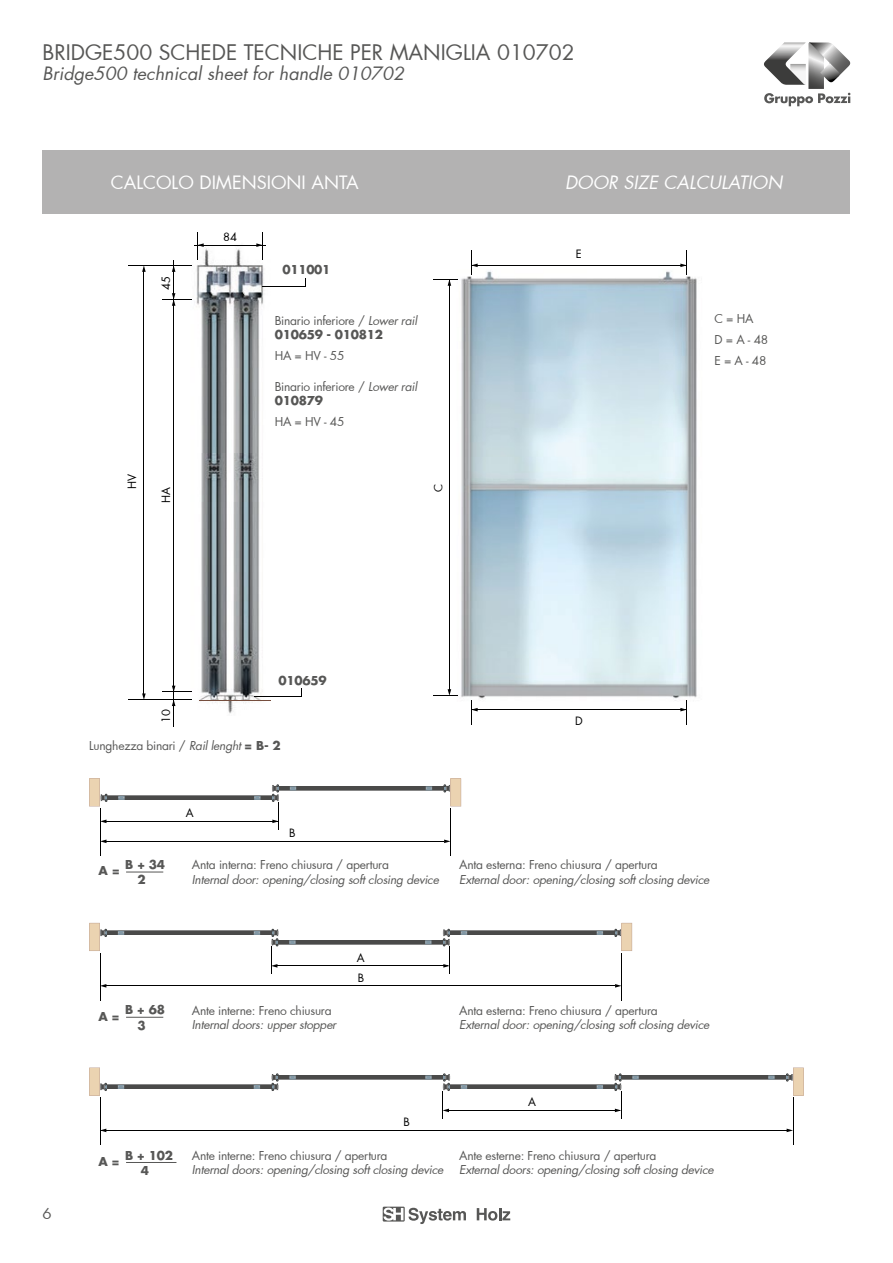
<style>
.page{position:relative;width:893px;height:1263px;background:#fff}
.page>*{position:absolute;margin:0;border:0;box-sizing:border-box;transform-origin:0 0}
.t1{font:21px "Futura";color:#575756}
.t2{font:italic 18px "Futura";color:#575756}
.t3{font:18px "Futura";color:#fff}
.t4{font:italic 18px "Futura";color:#fff}
.t5{font:15px "Futura";color:#575756}
.t6{font:12px/14.4px "Futura";letter-spacing:-.02em;color:#575756}
.t7{font:italic 12px "Futura";letter-spacing:-.02em;color:#575756}
.t8{font:700 12px/15.3px "Futura";letter-spacing:-.02em;color:#575756;text-align:center}
.t9{font:11.25px/20.1px "Futura";color:#000}
.s1{font-style:italic}
.s2{font-weight:700}
</style>
<div class="page">
<svg style="left:383px;top:1206px;width:83px;height:18px"></svg>
<svg style="left:477px;top:1208px;width:33px;height:12px"></svg>
<svg style="left:764px;top:42px;width:86px;height:64px"></svg>
<img style="left:196px;top:246px;width:68px;height:207px">
<img style="left:201px;top:453px;width:58px;height:49px">
<img style="left:179px;top:502px;width:92px;height:212px">
<img style="left:461px;top:271px;width:236px;height:430px">
<svg style="left:622px;top:1075px;width:164px;height:5px"></svg>
<hr style="left:620px;top:1076px;width:170px;height:3px;background:#4a4a49">
<svg style="left:632px;top:1075px;width:7px;height:4px"></svg>
<svg style="left:768px;top:1075px;width:7px;height:4px"></svg>
<hr style="left:449px;top:1085px;width:169px;height:4px;background:#4a4a49">
<svg style="left:461px;top:1085px;width:6px;height:4px"></svg>
<svg style="left:597px;top:1085px;width:6px;height:4px"></svg>
<svg style="left:279px;top:1075px;width:164px;height:5px"></svg>
<hr style="left:277px;top:1076px;width:170px;height:3px;background:#4a4a49">
<svg style="left:289px;top:1075px;width:7px;height:4px"></svg>
<svg style="left:425px;top:1075px;width:7px;height:4px"></svg>
<hr style="left:106px;top:1085px;width:169px;height:4px;background:#4a4a49">
<svg style="left:271px;top:1073px;width:8px;height:18px"></svg>
<svg style="left:118px;top:1085px;width:6px;height:4px"></svg>
<svg style="left:254px;top:1085px;width:6px;height:4px"></svg>
<hr style="left:199px;top:700px;width:71px;height:1px;background:#764e3e">
<hr style="left:278px;top:786px;width:169px;height:4px;background:#4a4a49">
<svg style="left:290px;top:786px;width:6px;height:4px"></svg>
<svg style="left:426px;top:786px;width:6px;height:4px"></svg>
<svg style="left:443px;top:778px;width:18px;height:28px"></svg>
<svg style="left:107px;top:795px;width:165px;height:5px"></svg>
<hr style="left:106px;top:796px;width:170px;height:3px;background:#4a4a49">
<svg style="left:89px;top:778px;width:18px;height:28px"></svg>
<svg style="left:118px;top:796px;width:7px;height:4px"></svg>
<svg style="left:254px;top:796px;width:7px;height:4px"></svg>
<hr style="left:449px;top:931px;width:169px;height:4px;background:#4a4a49">
<svg style="left:461px;top:931px;width:6px;height:4px"></svg>
<svg style="left:597px;top:931px;width:6px;height:4px"></svg>
<hr style="left:277px;top:940px;width:170px;height:4px;background:#4a4a49">
<svg style="left:289px;top:940px;width:7px;height:4px"></svg>
<svg style="left:425px;top:940px;width:6px;height:4px"></svg>
<hr style="left:106px;top:931px;width:169px;height:4px;background:#4a4a49">
<svg style="left:118px;top:931px;width:6px;height:4px"></svg>
<svg style="left:254px;top:931px;width:6px;height:4px"></svg>
<svg style="left:89px;top:923px;width:18px;height:28px"></svg>
<svg style="left:614px;top:923px;width:18px;height:28px"></svg>
<svg style="left:89px;top:1067px;width:18px;height:28px"></svg>
<svg style="left:786px;top:1067px;width:18px;height:28px"></svg>
<hr style="left:471px;top:265px;width:216px;height:1px;background:#000">
<svg style="left:680px;top:250px;width:7px;height:25px"></svg>
<svg style="left:471px;top:250px;width:7px;height:25px"></svg>
<hr style="left:449px;top:279px;width:1px;height:413px;background:#000">
<svg style="left:433px;top:279px;width:25px;height:7px"></svg>
<svg style="left:433px;top:689px;width:25px;height:7px"></svg>
<hr style="left:471px;top:709px;width:216px;height:1px;background:#000">
<svg style="left:680px;top:700px;width:7px;height:25px"></svg>
<svg style="left:471px;top:700px;width:7px;height:25px"></svg>
<hr style="left:128px;top:265px;width:64px;height:1px;background:#000">
<hr style="left:128px;top:700px;width:64px;height:1px;background:#000">
<hr style="left:144px;top:271px;width:1px;height:426px;background:#000">
<svg style="left:142px;top:266px;width:4px;height:6px"></svg>
<svg style="left:142px;top:693px;width:4px;height:7px"></svg>
<hr style="left:174px;top:260px;width:1px;height:466px;background:#000">
<svg style="left:172px;top:266px;width:3px;height:6px"></svg>
<svg style="left:197px;top:232px;width:7px;height:27px"></svg>
<svg style="left:256px;top:232px;width:7px;height:27px"></svg>
<svg style="left:172px;top:686px;width:3px;height:5px"></svg>
<hr style="left:162px;top:691px;width:30px;height:1px;background:#000">
<svg style="left:172px;top:700px;width:3px;height:6px"></svg>
<hr style="left:162px;top:299px;width:30px;height:1px;background:#000">
<svg style="left:172px;top:293px;width:3px;height:13px"></svg>
<hr style="left:254px;top:696px;width:48px;height:1px;background:#000">
<hr style="left:262px;top:286px;width:44px;height:1px;background:#000">
<hr style="left:100px;top:1097px;width:1px;height:48px;background:#000">
<hr style="left:793px;top:1097px;width:1px;height:48px;background:#000">
<hr style="left:100px;top:1130px;width:687px;height:1px;background:#000">
<svg style="left:787px;top:1128px;width:6px;height:4px"></svg>
<hr style="left:446px;top:1110px;width:174px;height:1px;background:#000">
<svg style="left:614px;top:1073px;width:8px;height:45px"></svg>
<svg style="left:443px;top:1073px;width:7px;height:40px"></svg>
<hr style="left:100px;top:953px;width:1px;height:47px;background:#000">
<hr style="left:621px;top:953px;width:1px;height:47px;background:#000">
<hr style="left:104px;top:986px;width:511px;height:1px;background:#000">
<svg style="left:615px;top:984px;width:6px;height:3px"></svg>
<hr style="left:275px;top:966px;width:173px;height:1px;background:#000">
<svg style="left:443px;top:929px;width:8px;height:45px"></svg>
<svg style="left:271px;top:929px;width:8px;height:45px"></svg>
<hr style="left:100px;top:808px;width:1px;height:48px;background:#000">
<hr style="left:451px;top:808px;width:1px;height:48px;background:#000">
<hr style="left:104px;top:841px;width:340px;height:1px;background:#000">
<svg style="left:444px;top:839px;width:7px;height:4px"></svg>
<svg style="left:101px;top:839px;width:5px;height:4px"></svg>
<hr style="left:104px;top:821px;width:173px;height:1px;background:#000">
<svg style="left:101px;top:819px;width:5px;height:4px"></svg>
<svg style="left:272px;top:784px;width:8px;height:45px"></svg>
<hr style="left:194px;top:245px;width:72px;height:1px;background:#000">
<div style="left:43px;top:150px;width:807px;height:64px;background:#b3b2b2"></div>
<hr style="left:126px;top:872px;width:37px;height:1px;background:#575756">
<hr style="left:126px;top:1017px;width:37px;height:1px;background:#575756">
<hr style="left:126px;top:1162px;width:50px;height:1px;background:#575756">
<h1 class="t1" style="left:43px;top:38px;width:534px">BRIDGE500 SCHEDE TECNICHE PER MANIGLIA 010702</h1>
<h2 class="t2" style="left:43px;top:61px;width:363px">Bridge500 technical sheet for handle 010702</h2>
<h2 class="t3" style="left:111px;top:170px;width:249px">CALCOLO DIMENSIONI ANTA</h2>
<h2 class="t4" style="left:565px;top:170px;width:219px">DOOR SIZE CALCULATION</h2>
<p class="t9" style="left:156px;top:290px;width:15px;rotate:-90deg">45</p>
<p class="t9" style="left:122px;top:489px;width:17px;rotate:-90deg">HV</p>
<p class="t9" style="left:156px;top:503px;width:17px;rotate:-90deg">HA</p>
<p class="t9" style="left:223px;top:226px;width:15px">84</p>
<p class="t8" style="left:282px;top:261px;width:50px">011001</p>
<p class="t6" style="left:275px;top:313px;width:144px">Binario inferiore / <span class="s1">Lower rail<br></span><span class="s2">010659 - 010812</span></p>
<p class="t6" style="left:275px;top:348px;width:71px">HA = HV - 55</p>
<p class="t6" style="left:275px;top:379px;width:144px">Binario inferiore / <span class="s1">Lower rail<br></span><span class="s2">010879</span></p>
<p class="t6" style="left:275px;top:414px;width:71px">HA = HV - 45</p>
<p class="t9" style="left:428px;top:492px;width:10px;rotate:-90deg">C</p>
<p class="t9" style="left:576px;top:244px;width:8px">E</p>
<p class="t6" style="left:714px;top:308px;width:55px;line-height:21px">C = HA<br>D = A - 48<br>E = A - 48</p>
<p class="t5" style="left:43px;top:1203px;width:11px">6</p>
<p class="t9" style="left:156px;top:723px;width:15px;rotate:-90deg">10</p>
<p class="t8" style="left:279px;top:672px;width:50px">010659</p>
<p class="t6" style="left:89px;top:738px;width:193px">Lunghezza binari / <span class="s1">Rail lenght</span> <span class="s2">= B- 2</span></p>
<p class="t9" style="left:575px;top:711px;width:9px">D</p>
<p class="t8" style="left:99px;top:863px;width:23px">A =</p>
<p class="t8" style="left:125px;top:856px;width:41px">B + 34<br>2</p>
<p class="t9" style="left:186px;top:803px;width:9px">A</p>
<p class="t9" style="left:289px;top:823px;width:8px">B</p>
<p class="t6" style="left:192px;top:858px;width:198px">Anta interna: Freno chiusura / apertura</p>
<p class="t7" style="left:192px;top:871px;width:248px">Internal door: opening/closing soft closing device</p>
<p class="t6" style="left:459px;top:858px;width:200px">Anta esterna: Freno chiusura / apertura</p>
<p class="t7" style="left:459px;top:871px;width:252px">External door: opening/closing soft closing device</p>
<p class="t8" style="left:99px;top:1008px;width:23px">A =</p>
<p class="t8" style="left:125px;top:1002px;width:41px">B + 68<br>3</p>
<p class="t6" style="left:192px;top:1003px;width:141px">Ante interne: Freno chiusura</p>
<p class="t7" style="left:192px;top:1016px;width:146px">Internal doors: upper stopper</p>
<p class="t9" style="left:357px;top:947px;width:9px">A<br>B</p>
<p class="t6" style="left:459px;top:1003px;width:200px">Anta esterna: Freno chiusura / apertura</p>
<p class="t7" style="left:459px;top:1016px;width:252px">External door: opening/closing soft closing device</p>
<p class="t8" style="left:99px;top:1153px;width:23px">A =</p>
<p class="t8" style="left:141px;top:1147px;width:34px;text-align:left;text-indent:-16px">B + 102<br>4</p>
<p class="t9" style="left:404px;top:1112px;width:8px">B</p>
<p class="t6" style="left:192px;top:1148px;width:197px">Ante interne: Freno chiusura / apertura</p>
<p class="t7" style="left:192px;top:1162px;width:253px">Internal doors: opening/closing soft closing device</p>
<p class="t9" style="left:528px;top:1092px;width:9px">A</p>
<p class="t6" style="left:459px;top:1148px;width:199px">Ante esterne: Freno chiusura / apertura</p>
<p class="t7" style="left:459px;top:1162px;width:256px">External doors: opening/closing soft closing device</p>
</div>
